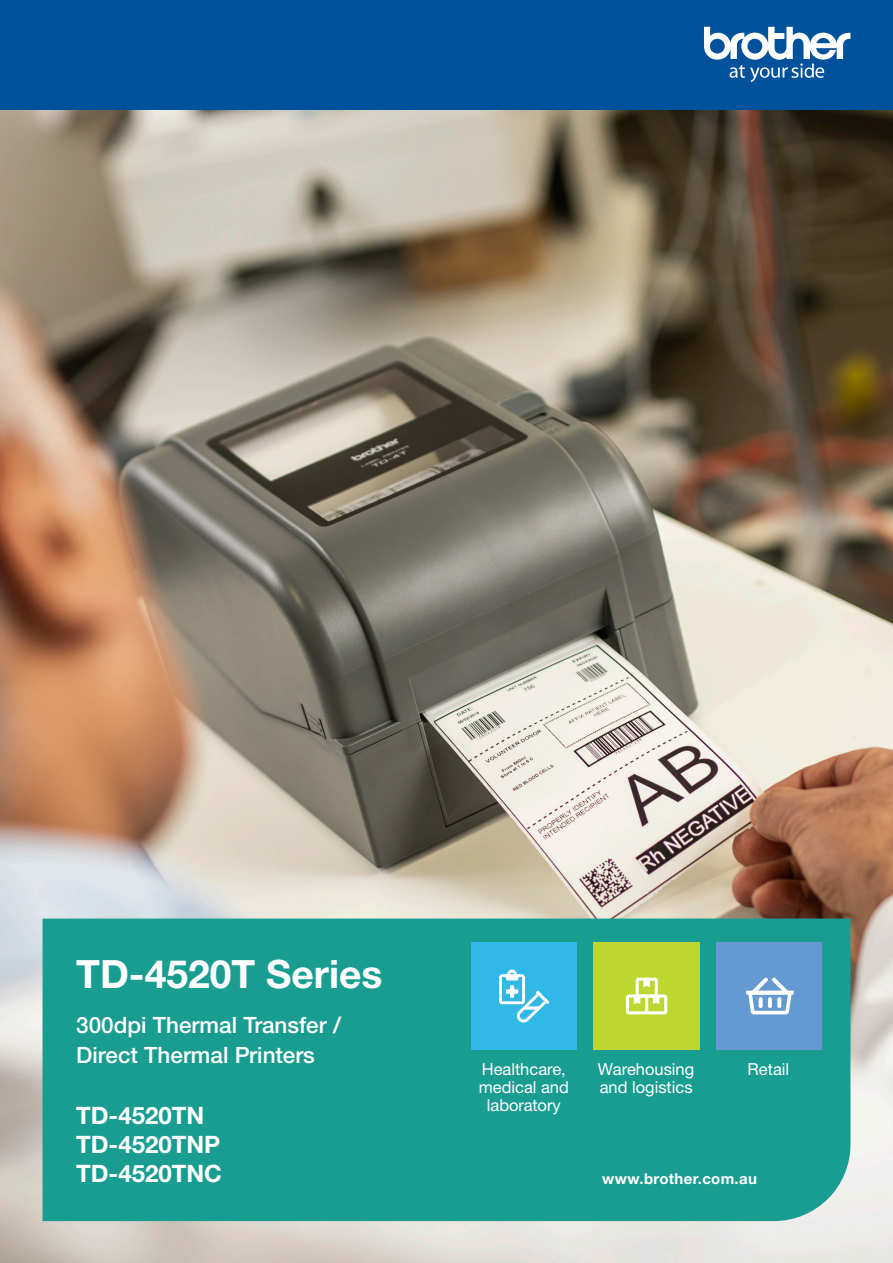
<style>
.page{position:relative;width:893px;height:1263px;background:#fff}
.page>*{position:absolute;margin:0;border:0;box-sizing:border-box;transform-origin:0 0}
.t1{font:700 39px "Helvetica Neue LTW1 G";color:#fff}
.t2{font:700 24px "Helvetica Neue LTW1 G";color:#fff}
.t3{font:500 22.5px/30px "Helvetica Neue LTW1 G";color:#fff}
.t4{font:16.5px/18px "Helvetica Neue LTW1 G";color:#fff;text-align:center}
.t5{font:700 15px "Helvetica Neue LTW1 G";letter-spacing:.02em;color:#fff}
</style>
<div class="page">
<img style="left:0;top:110px;width:893px;height:1153px">
<div style="left:43px;top:918px;width:807px;height:303px;background:#1a9d91"></div>
<div style="left:0;top:0;width:893px;height:110px;background:#01519b"></div>
<svg style="left:704px;top:27px;width:146px;height:55px"></svg>
<div style="left:471px;top:942px;width:105px;height:108px;background:#30b8e7"></div>
<svg style="left:499px;top:969px;width:50px;height:53px"></svg>
<div style="left:594px;top:942px;width:106px;height:108px;background:#bed630"></div>
<svg style="left:626px;top:978px;width:41px;height:36px"></svg>
<div style="left:717px;top:942px;width:105px;height:108px;background:#6599d1"></div>
<svg style="left:746px;top:977px;width:48px;height:38px"></svg>
<p class="t1" style="left:76px;top:950px;width:308px">TD-4520T Series</p>
<p class="t3" style="left:76px;top:1010px;width:266px">300dpi Thermal Transfer /<br>Direct Thermal Printers</p>
<p class="t2" style="left:76px;top:1101px;width:130px">TD-4520TN</p>
<p class="t2" style="left:76px;top:1129px;width:146px">TD-4520TNP</p>
<p class="t2" style="left:76px;top:1158px;width:147px">TD-4520TNC</p>
<p class="t4" style="left:479px;top:1060px;width:92px">Healthcare, medical and laboratory</p>
<p class="t4" style="left:598px;top:1060px;width:98px;text-align:left">Warehousing and logistics</p>
<p class="t4" style="left:748px;top:1060px;width:43px">Retail</p>
<p class="t5" style="left:602px;top:1170px;width:156px">www.brother.com.au</p>
</div>
